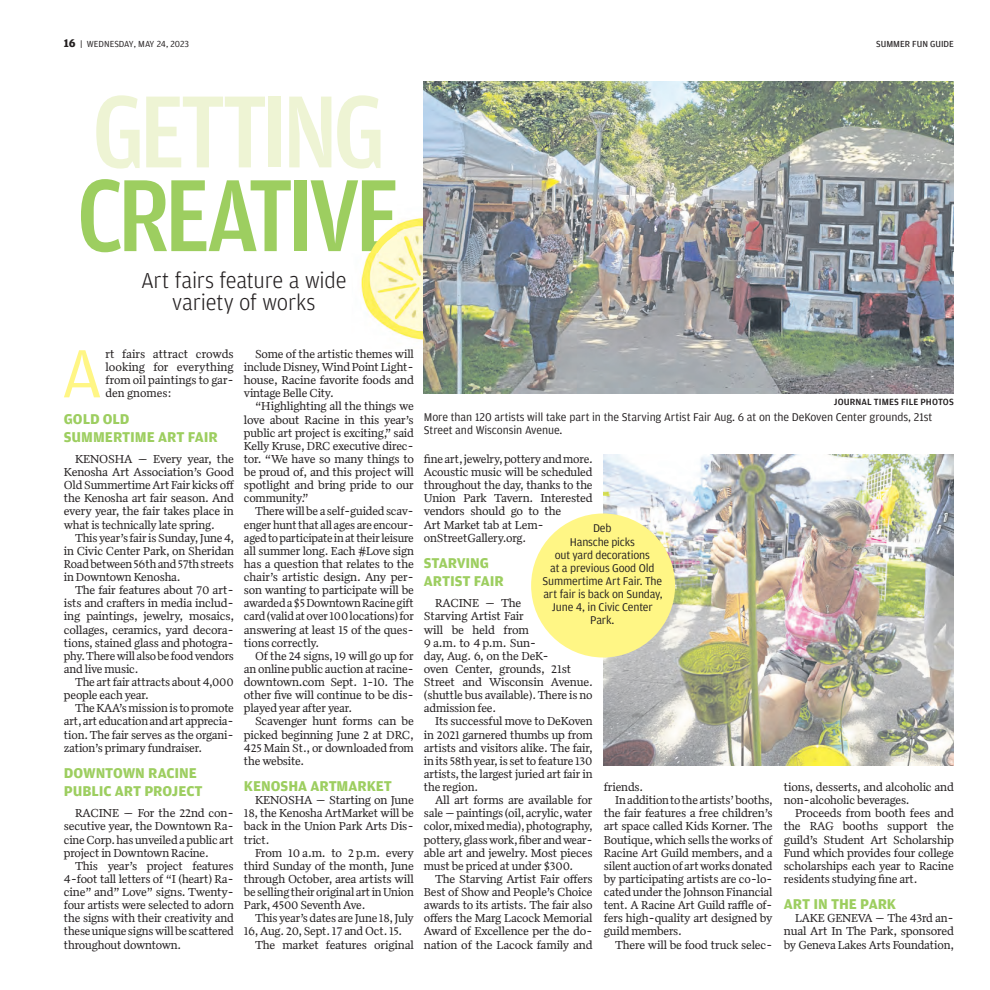
<style>
.page{position:relative;width:990px;height:990px;background:#fff}
.page>*{position:absolute;margin:0;border:0;box-sizing:border-box;transform-origin:0 0}
.t1{font:500 108.75px "Amplitude Cond";letter-spacing:-.05em;color:#9dce60}
.t2{font:500 108.75px "Amplitude Cond";letter-spacing:-.045em;color:#eef4d4}
.t3{font:72.38px "Amplitude";color:#fff685}
.t4{font:300 23px/21.2px "Amplitude";letter-spacing:-.01em;color:#231f20;text-align:center}
.t5{font:700 15.12px/18.1px "Amplitude";letter-spacing:-.005em;color:#9dce60}
.t6{font:11.88px/13.1px "Quiosco Two LF";letter-spacing:-.015em;color:#231f20;text-align:justify}
.t7{font:11.88px/13.1px "Amplitude";letter-spacing:-.015em;color:#231f20;text-align:center}
.t8{font:500 9.62px "Amplitude";letter-spacing:.01em;color:#231f20}
.t9{font:9.38px "Amplitude";color:#231f20}
.t10{font:9.38px "Amplitude";color:#231f20}
.s1{font-weight:700;font-size:11.88px}
.s2{font-style:inherit}
</style>
<div class="page">
<img style="left:604px;top:454px;width:349px;height:312px">
<div style="left:531px;top:514px;width:144px;height:144px;background:#fff685;border-radius:50%"></div>
<img style="left:361px;top:205px;width:63px;height:144px">
<img style="left:361px;top:205px;width:36px;height:47px">
<img style="left:424px;top:81px;width:530px;height:313px">
<p class="t9" style="left:64px;top:41px;width:127px"><span class="s1">16</span> <span class="s2">|</span> WEDNESDAY, MAY 24, 2023</p>
<p class="t10" style="left:876px;top:41px;width:79px">SUMMER FUN GUIDE</p>
<h1 class="t2" style="left:92px;top:97px;width:294px">GETTING</h1>
<h1 class="t1" style="left:77px;top:180px;width:325px">CREATIVE</h1>
<h3 class="t4" style="left:141px;top:272px;width:207px">Art fairs feature a wide variety of works</h3>
<h2 class="t3" style="left:62px;top:350px;width:43px">A</h2>
<p class="t6" style="left:105px;top:349px;width:130px">rt fairs attract crowds looking for everything from oil paintings to gar&shy;den gnomes:</p>
<p class="t5" style="left:64px;top:411px;width:155px">GOLD OLD<br>SUMMERTIME ART FAIR</p>
<p class="t6" style="left:64px;top:454px;width:172px;text-indent:11px">KENOSHA — Every year, the Kenosha Art Association’s Good Old Summertime Art Fair kicks off the Kenosha art fair season. And every year, the fair takes place in what is technically late spring.</p>
<p class="t6" style="left:64px;top:532px;width:172px;text-indent:11px">This year’s fairis Sunday, June 4, in Civic Center Park, on Sheridan Road between 56thand 57th streets in Downtown Kenosha.</p>
<p class="t6" style="left:64px;top:585px;width:172px;text-indent:11px">The fair features about 70 art&shy;ists and crafters in media includ&shy;ing paintings, jewelry, mosaics, collages, ceramics, yard decora&shy;tions, stained glass and photogra&shy;phy.Therewillalso be food vendors and live music.</p>
<p class="t6" style="left:64px;top:677px;width:172px;text-indent:11px">The art fair attracts about 4,000 people each year.</p>
<p class="t6" style="left:64px;top:703px;width:172px;text-indent:11px">TheKAA’smissionis to promote art,arteducationandartapprecia&shy;tion. The fair serves as the organi&shy;zation’s primary fundraiser.</p>
<p class="t5" style="left:64px;top:765px;width:140px">DOWNTOWN RACINE<br>PUBLIC ART PROJECT</p>
<p class="t6" style="left:64px;top:808px;width:172px;text-indent:11px">RACINE — For the 22nd con&shy;secutive year, the Downtown Ra&shy;cine Corp.has unveileda publicart project in Downtown Racine.</p>
<p class="t6" style="left:64px;top:860px;width:172px;text-indent:11px">This year’s project features 4-foot tall letters of “I (heart) Ra&shy;cine” and” Love” signs. Twenty&shy;four artists were selected to adorn the signs with their creativity and these unique signswill be scattered throughout downtown.</p>
<p class="t6" style="left:244px;top:349px;width:172px;text-indent:11px">Some of the artistic themes will include Disney,Wind Point Light&shy;house, Racine favorite foods and vintage Belle City.</p>
<p class="t6" style="left:244px;top:401px;width:172px;text-indent:11px">“Highlighting all the things we love about Racine in this year’s public art project is exciting,” said Kelly Kruse, DRC executive direc&shy;tor. “We have so many things to be proud of, and this project will spotlight and bring pride to our community.”</p>
<p class="t6" style="left:244px;top:506px;width:172px;text-indent:11px">Therewill bea self-guided scav&shy;enger hunt thatallagesareencour&shy;aged to participateinat theirleisure all summer long. Each #Love sign has a question that relates to the chair’s artistic design. Any per&shy;son wanting to participate will be awardeda $5DowntownRacine gift card (validat over 100locations) for answering at least 15 of the ques&shy;tions correctly.</p>
<p class="t6" style="left:244px;top:650px;width:172px;text-indent:11px">Of the 24 signs, 19 will go up for an online public auction at racine&shy;downtown.com Sept. 1-10. The other five will continue to be dis&shy;played year after year.</p>
<p class="t6" style="left:244px;top:716px;width:172px;text-indent:11px">Scavenger hunt forms can be picked beginning June 2 at DRC, 425 Main St., or downloaded from the website.</p>
<p class="t5" style="left:244px;top:779px;width:150px">KENOSHA ARTMARKET</p>
<p class="t6" style="left:244px;top:795px;width:172px;text-indent:11px">KENOSHA — Starting on June 18, the Kenosha ArtMarket will be back in the Union Park Arts Dis&shy;trict.</p>
<p class="t6" style="left:244px;top:847px;width:172px;text-indent:11px">From 10 a.m. to 2 p.m. every third Sunday of the month, June through October, area artists will be selling their originalartinUnion Park, 4500 Seventh Ave.</p>
<p class="t6" style="left:255px;top:913px;width:160px">This year’s datesare June 18, July</p>
<p class="t6" style="left:244px;top:926px;width:160px">16, Aug. 20, Sept. 17 and Oct. 15.</p>
<p class="t6" style="left:255px;top:939px;width:160px">The market features original</p>
<p class="t8" style="left:834px;top:399px;width:121px">JOURNAL TIMES FILE PHOTOS</p>
<p class="t7" style="left:424px;top:412px;width:510px;text-align:left">More than 120 artists will take part in the Starving Artist Fair Aug. 6 at on the DeKoven Center grounds, 21st<br>Street and Wisconsin Avenue.</p>
<p class="t6" style="left:424px;top:454px;width:171px;text-align:left">fineart,jewelry,pottery andmore.<br>Acoustic music will be scheduled throughout the day, thanks to the<br>Union Park Tavern. Interested vendors should go to the<br>Art Market tab at Lem&shy;onStreetGallery.org.</p>
<p class="t5" style="left:424px;top:555px;width:82px">STARVING<br>ARTIST FAIR</p>
<p class="t6" style="left:424px;top:598px;width:170px;text-align:left;text-indent:11px">RACINE — The<br>Starving Artist Fair<br>will be held from<br>9 a.m. to 4 p.m. Sun-<br>day, Aug. 6, on the DeK-<br>oven Center, grounds, 21st<br>Street and Wisconsin Avenue. (shuttle bus available). There is no admission fee.</p>
<p class="t6" style="left:424px;top:716px;width:170px;text-indent:11px">Its successful move to DeKoven in 2021 garnered thumbs up from artists and visitors alike. The fair, inits 58th year,is set to feature 130 artists, the largest juried art fair in the region.</p>
<p class="t6" style="left:424px;top:795px;width:170px;text-indent:11px">All art forms are available for sale— paintings (oil,acrylic,water color,mixedmedia),photography, pottery,glasswork,fiberandwear&shy;able art and jewelry. Most pieces must be priced at under $300.</p>
<p class="t6" style="left:424px;top:874px;width:170px;text-indent:11px">The Starving Artist Fair offers Best of Show and People’s Choice awards to its artists. The fair also offers the Marg Lacock Memorial Award of Excellence per the do&shy;nation of the Lacock family and</p>
<p class="t7" style="left:543px;top:523px;width:122px">Deb<br>Hansche picks<br>out yard decorations<br>at a previous Good Old<br>Summertime Art Fair. The art fair is back on Sunday,<br>June 4, in Civic Center<br>Park.</p>
<p class="t6" style="left:604px;top:782px;width:41px">friends.</p>
<p class="t6" style="left:615px;top:795px;width:159px">Inaddition to theartists’booths,</p>
<p class="t6" style="left:604px;top:808px;width:170px">the fair features a free children’s</p>
<p class="t6" style="left:604px;top:821px;width:170px">art space called Kids Korner. The</p>
<p class="t6" style="left:604px;top:834px;width:170px">Boutique,which sells the works of</p>
<p class="t6" style="left:604px;top:847px;width:170px">Racine Art Guild members, and a</p>
<p class="t6" style="left:604px;top:860px;width:170px">silentauction ofartworks donated</p>
<p class="t6" style="left:604px;top:874px;width:170px">by participating artists are co-lo-</p>
<p class="t6" style="left:604px;top:887px;width:170px">cated under the Johnson Financial</p>
<p class="t6" style="left:604px;top:900px;width:170px">tent. A Racine Art Guild raffle of-</p>
<p class="t6" style="left:604px;top:913px;width:170px">fers high-quality art designed by</p>
<p class="t6" style="left:604px;top:926px;width:79px">guild members.</p>
<p class="t6" style="left:615px;top:939px;width:159px">There will be food truck selec-</p>
<p class="t6" style="left:784px;top:782px;width:171px">tions, desserts, and alcoholic and non-alcoholic beverages.</p>
<p class="t6" style="left:784px;top:808px;width:172px;text-indent:11px">Proceeds from booth fees and the RAG booths support the guild’s Student Art Scholarship Fund which provides four college scholarships each year to Racine residents studying fine art.</p>
<p class="t5" style="left:784px;top:897px;width:114px">ART IN THE PARK</p>
<p class="t6" style="left:784px;top:913px;width:172px;text-indent:11px">LAKE GENEVA — The 43rd an&shy;nual Art In The Park, sponsored by Geneva Lakes Arts Foundation,</p>
</div>
